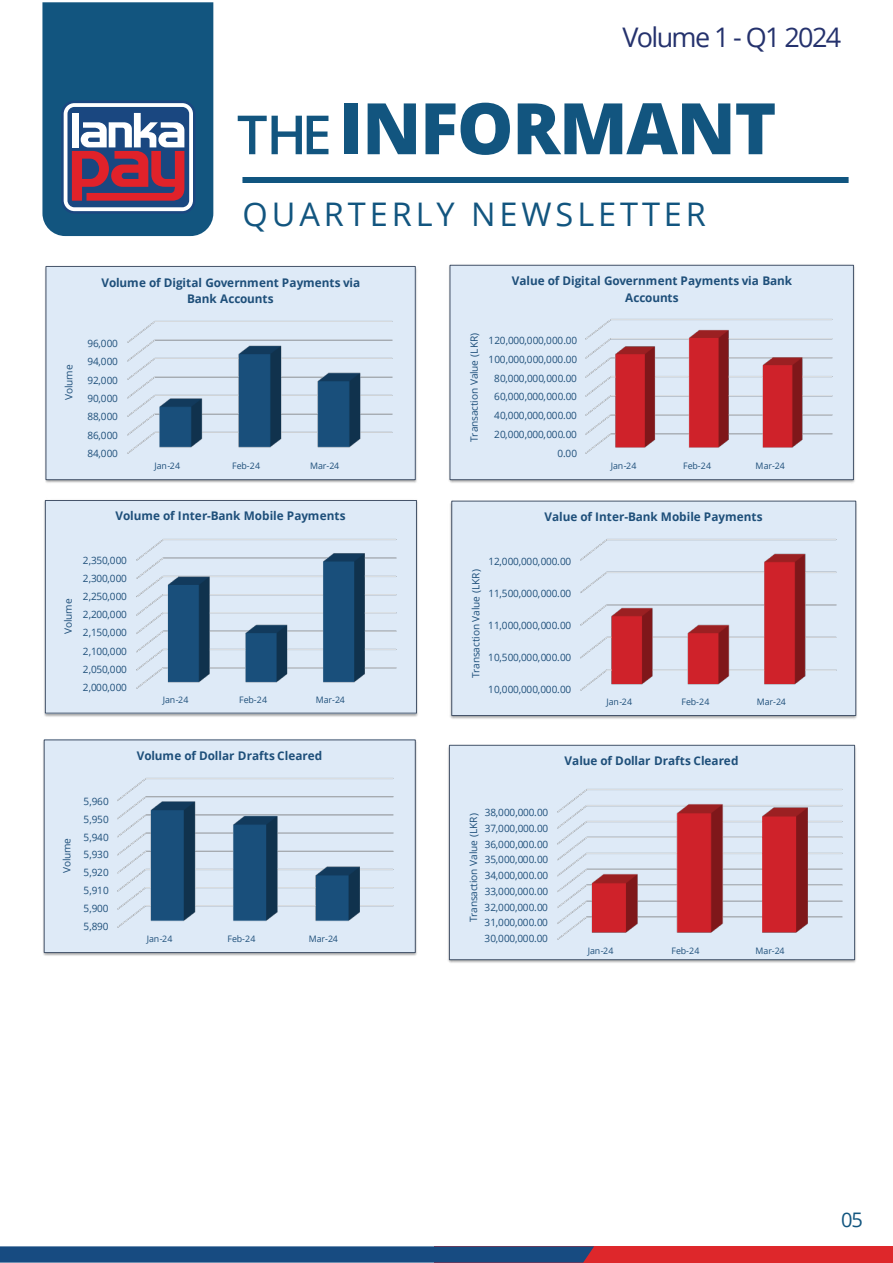
<style>
.page{position:relative;width:893px;height:1263px;background:#fff}
.page>*{position:absolute;margin:0;border:0;box-sizing:border-box;transform-origin:0 0}
.t1{font:800 71.1px "Open Sans";letter-spacing:-.02em;color:#12557f}
.t2{font:32.55px "Open Sans";letter-spacing:.12em;color:#12557f}
.t3{font:27px "Open Sans";letter-spacing:-.06em;color:#25326d}
.t4{font:20.1px "Open Sans";color:#12557f}
.t5{font:700 11.85px/16.6px "Open Sans";letter-spacing:-.005em;color:#1e4f7a;text-align:center}
.t6{font:10.05px "Open Sans";letter-spacing:-.015em;color:#1e4f7a}
.t7{font:10.05px "Open Sans";letter-spacing:.015em;color:#1e4f7a}
.t8{font:9px "Open Sans";color:#1e4f7a}
.s1{font-weight:600;font-size:54px}
</style>
<div class="page">
<div style="left:242px;top:177px;width:607px;height:6px;background:#105580"></div>
<svg style="left:42px;top:2px;width:171px;height:234px"></svg>
<div style="left:434px;top:1246px;width:459px;height:17px;background:#de272b"></div>
<svg style="left:0;top:1246px;width:594px;height:16px"></svg>
<div style="left:46px;top:267px;width:370px;height:212px;background:#deeaf7"></div>
<img style="left:127px;top:320px;width:266px;height:134px">
<div style="left:46px;top:266px;width:370px;height:214px;border:1px solid #45546a"></div>
<img style="left:449px;top:264px;width:406px;height:219px">
<div style="left:450px;top:265px;width:404px;height:214px;background:#deeaf7"></div>
<img style="left:585px;top:319px;width:248px;height:135px">
<div style="left:450px;top:265px;width:404px;height:215px;border:1px solid #45546a"></div>
<img style="left:44px;top:500px;width:374px;height:217px">
<div style="left:46px;top:500px;width:370px;height:213px;background:#deeaf7"></div>
<img style="left:136px;top:539px;width:261px;height:150px">
<div style="left:45px;top:500px;width:372px;height:213px;border:1px solid #45546a"></div>
<img style="left:450px;top:500px;width:407px;height:219px">
<div style="left:452px;top:501px;width:403px;height:215px;background:#deeaf7"></div>
<img style="left:580px;top:539px;width:257px;height:152px">
<div style="left:451px;top:501px;width:405px;height:215px;border:1px solid #45546a"></div>
<img style="left:43px;top:739px;width:374px;height:217px">
<div style="left:44px;top:740px;width:371px;height:213px;background:#deeaf7"></div>
<img style="left:117px;top:778px;width:277px;height:150px">
<div style="left:44px;top:740px;width:372px;height:213px;border:1px solid #45546a"></div>
<img style="left:448px;top:744px;width:408px;height:219px">
<div style="left:450px;top:745px;width:404px;height:215px;background:#deeaf7"></div>
<img style="left:557px;top:789px;width:286px;height:151px">
<div style="left:449px;top:745px;width:406px;height:215px;border:1px solid #45546a"></div>
<h3 class="t3" style="left:622px;top:19px;width:220px">Volume 1 - Q1 2024</h3>
<h1 class="t1" style="left:237px;top:74px;width:541px"><span class="s1">THE</span>INFORMANT</h1>
<h2 class="t2" style="left:242px;top:192px;width:465px">QUARTERLY NEWSLETTER</h2>
<p class="t6" style="left:62px;top:400px;width:37px;rotate:-90deg">Volume</p>
<p class="t5" style="left:101px;top:274px;width:260px">Volume of Digital Government Payments via<br>Bank Accounts</p>
<p class="t6" style="left:87px;top:336px;width:32px">96,000</p>
<p class="t6" style="left:87px;top:355px;width:32px">94,000</p>
<p class="t6" style="left:87px;top:373px;width:32px">92,000</p>
<p class="t6" style="left:87px;top:391px;width:32px">90,000</p>
<p class="t6" style="left:87px;top:410px;width:32px">88,000</p>
<p class="t6" style="left:87px;top:428px;width:32px">86,000</p>
<p class="t6" style="left:87px;top:446px;width:32px">84,000</p>
<p class="t8" style="left:155px;top:459px;width:27px">Jan-24</p>
<p class="t8" style="left:232px;top:459px;width:29px">Feb-24</p>
<p class="t8" style="left:310px;top:459px;width:31px">Mar-24</p>
<p class="t5" style="left:116px;top:507px;width:231px">Volume of Inter-Bank Mobile Payments</p>
<p class="t6" style="left:61px;top:634px;width:37px;rotate:-90deg">Volume</p>
<p class="t6" style="left:83px;top:553px;width:45px">2,350,000</p>
<p class="t6" style="left:83px;top:572px;width:45px">2,300,000</p>
<p class="t6" style="left:83px;top:590px;width:45px">2,250,000</p>
<p class="t6" style="left:83px;top:608px;width:45px">2,200,000</p>
<p class="t6" style="left:83px;top:626px;width:45px">2,150,000</p>
<p class="t6" style="left:83px;top:644px;width:45px">2,100,000</p>
<p class="t6" style="left:83px;top:662px;width:45px">2,050,000</p>
<p class="t6" style="left:83px;top:680px;width:45px">2,000,000</p>
<p class="t8" style="left:163px;top:693px;width:27px">Jan-24</p>
<p class="t8" style="left:239px;top:693px;width:29px">Feb-24</p>
<p class="t8" style="left:316px;top:693px;width:31px">Mar-24</p>
<p class="t6" style="left:60px;top:873px;width:37px;rotate:-90deg">Volume</p>
<p class="t6" style="left:84px;top:794px;width:27px">5,960</p>
<p class="t6" style="left:84px;top:812px;width:27px">5,950</p>
<p class="t6" style="left:84px;top:830px;width:27px">5,940</p>
<p class="t6" style="left:84px;top:848px;width:27px">5,930</p>
<p class="t6" style="left:84px;top:866px;width:27px">5,920</p>
<p class="t6" style="left:84px;top:884px;width:27px">5,910</p>
<p class="t6" style="left:84px;top:902px;width:27px">5,900</p>
<p class="t6" style="left:84px;top:919px;width:27px">5,890</p>
<p class="t5" style="left:137px;top:747px;width:187px">Volume of Dollar Drafts Cleared</p>
<p class="t8" style="left:147px;top:933px;width:27px">Jan-24</p>
<p class="t8" style="left:228px;top:933px;width:29px">Feb-24</p>
<p class="t8" style="left:309px;top:933px;width:31px">Mar-24</p>
<p class="t5" style="left:512px;top:272px;width:282px">Value of Digital Government Payments via Bank<br>Accounts</p>
<p class="t6" style="left:467px;top:442px;width:111px;rotate:-90deg">Transaction Value (LKR)</p>
<p class="t7" style="left:489px;top:333px;width:90px">120,000,000,000.00</p>
<p class="t7" style="left:489px;top:352px;width:90px">100,000,000,000.00</p>
<p class="t6" style="left:494px;top:371px;width:84px">80,000,000,000.00</p>
<p class="t6" style="left:494px;top:390px;width:84px">60,000,000,000.00</p>
<p class="t6" style="left:494px;top:409px;width:84px">40,000,000,000.00</p>
<p class="t6" style="left:494px;top:427px;width:84px">20,000,000,000.00</p>
<p class="t6" style="left:557px;top:446px;width:21px">0.00</p>
<p class="t8" style="left:611px;top:459px;width:27px">Jan-24</p>
<p class="t8" style="left:683px;top:459px;width:29px">Feb-24</p>
<p class="t8" style="left:756px;top:459px;width:31px">Mar-24</p>
<p class="t5" style="left:544px;top:508px;width:220px">Value of Inter-Bank Mobile Payments</p>
<p class="t6" style="left:469px;top:678px;width:111px;rotate:-90deg">Transaction Value (LKR)</p>
<p class="t6" style="left:488px;top:554px;width:84px">12,000,000,000.00</p>
<p class="t6" style="left:488px;top:586px;width:84px">11,500,000,000.00</p>
<p class="t6" style="left:488px;top:618px;width:84px">11,000,000,000.00</p>
<p class="t6" style="left:488px;top:650px;width:84px">10,500,000,000.00</p>
<p class="t6" style="left:488px;top:682px;width:84px">10,000,000,000.00</p>
<p class="t8" style="left:606px;top:695px;width:27px">Jan-24</p>
<p class="t8" style="left:681px;top:695px;width:29px">Feb-24</p>
<p class="t8" style="left:757px;top:695px;width:31px">Mar-24</p>
<p class="t5" style="left:565px;top:752px;width:175px">Value of Dollar Drafts Cleared</p>
<p class="t6" style="left:485px;top:806px;width:65px">38,000,000.00</p>
<p class="t6" style="left:466px;top:922px;width:111px;rotate:-90deg">Transaction Value (LKR)</p>
<p class="t6" style="left:485px;top:821px;width:65px">37,000,000.00</p>
<p class="t6" style="left:485px;top:837px;width:65px">36,000,000.00</p>
<p class="t6" style="left:485px;top:853px;width:65px">35,000,000.00</p>
<p class="t6" style="left:485px;top:869px;width:65px">34,000,000.00</p>
<p class="t6" style="left:485px;top:884px;width:65px">33,000,000.00</p>
<p class="t6" style="left:485px;top:900px;width:65px">32,000,000.00</p>
<p class="t6" style="left:485px;top:916px;width:65px">31,000,000.00</p>
<p class="t6" style="left:485px;top:932px;width:65px">30,000,000.00</p>
<p class="t8" style="left:588px;top:945px;width:27px">Jan-24</p>
<p class="t8" style="left:671px;top:945px;width:29px">Feb-24</p>
<p class="t8" style="left:755px;top:945px;width:31px">Mar-24</p>
<h3 class="t4" style="left:841px;top:1205px;width:23px">05</h3>
</div>
